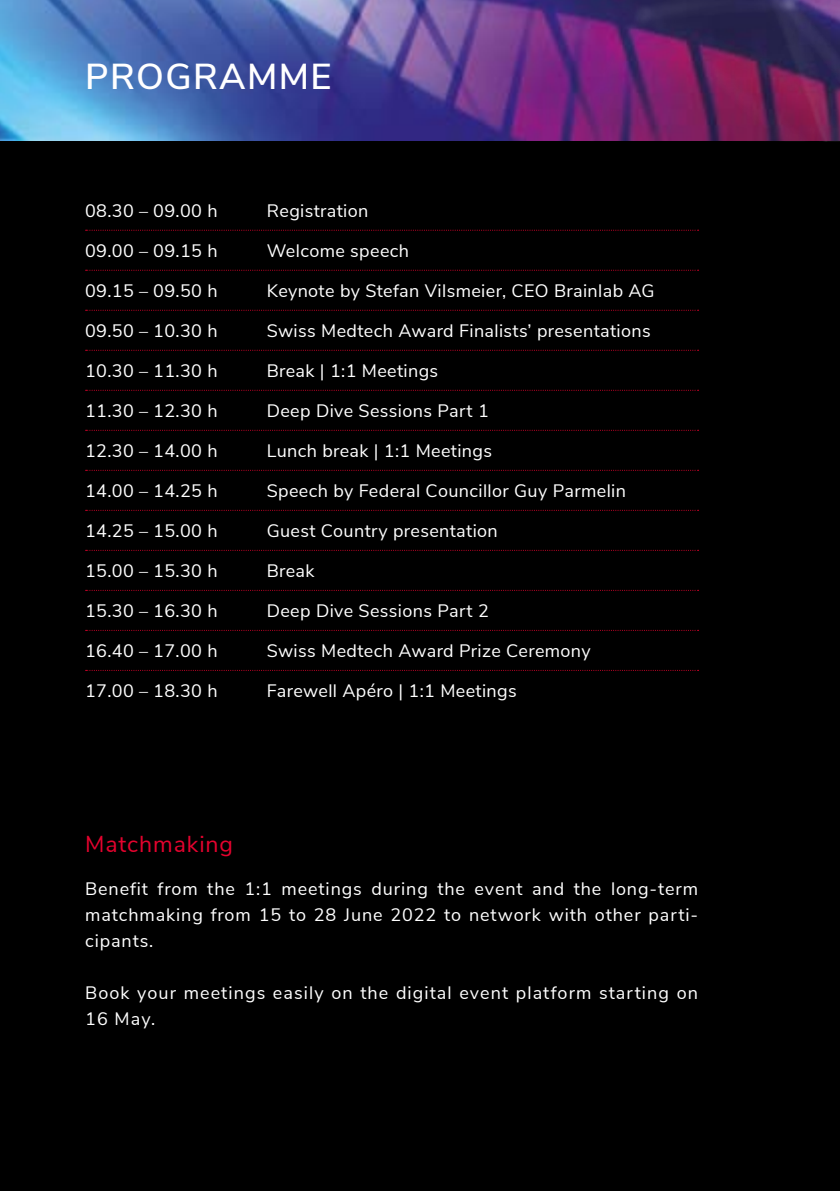
<style>
.page{position:relative;width:840px;height:1191px;background:#fff}
.page>*{position:absolute;margin:0;border:0;box-sizing:border-box;transform-origin:0 0}
.t1{font:600 36px "Nunito Sans";letter-spacing:.04em;color:#fff}
.t2{font:23px "Nunito Sans";letter-spacing:.04em;color:#e4032e}
.t3{font:18px/26px "Nunito Sans";letter-spacing:.02em;color:#fff;text-align:justify}
.t4{font:18px/26px "Nunito Sans";letter-spacing:.06em;color:#fff}
</style>
<div class="page">
<img style="left:0;top:0;width:157px;height:142px">
<div style="left:0;top:142px;width:839px;height:1049px;background:#000"></div>
<img style="left:839px;top:142px;width:1px;height:113px">
<img style="left:157px;top:0;width:682px;height:142px">
<svg style="left:86px;top:230px;width:612px;height:1px"></svg>
<svg style="left:86px;top:270px;width:612px;height:1px"></svg>
<svg style="left:86px;top:310px;width:612px;height:1px"></svg>
<svg style="left:86px;top:350px;width:612px;height:1px"></svg>
<svg style="left:86px;top:390px;width:612px;height:1px"></svg>
<svg style="left:86px;top:430px;width:612px;height:1px"></svg>
<svg style="left:86px;top:470px;width:612px;height:1px"></svg>
<svg style="left:86px;top:510px;width:612px;height:1px"></svg>
<svg style="left:86px;top:550px;width:612px;height:1px"></svg>
<svg style="left:86px;top:590px;width:612px;height:1px"></svg>
<svg style="left:86px;top:630px;width:612px;height:1px"></svg>
<svg style="left:86px;top:670px;width:612px;height:1px"></svg>
<h1 class="t1" style="left:85px;top:50px;width:248px">PROGRAMME</h1>
<p class="t3" style="left:85px;top:196px;width:134px">08.30 – 09.00 h</p>
<p class="t3" style="left:266px;top:196px;width:103px">Registration</p>
<p class="t3" style="left:85px;top:236px;width:134px">09.00 – 09.15 h</p>
<p class="t3" style="left:266px;top:236px;width:144px">Welcome speech</p>
<p class="t3" style="left:85px;top:276px;width:134px">09.15 – 09.50 h</p>
<p class="t3" style="left:266px;top:276px;width:389px">Keynote by Stefan Vilsmeier, CEO Brainlab AG</p>
<p class="t3" style="left:85px;top:316px;width:134px">09.50 – 10.30 h</p>
<p class="t3" style="left:266px;top:316px;width:385px">Swiss Medtech Award Finalists’ presentations</p>
<p class="t3" style="left:85px;top:356px;width:134px">10.30 – 11.30 h</p>
<p class="t3" style="left:266px;top:356px;width:173px">Break | 1:1 Meetings</p>
<p class="t3" style="left:85px;top:396px;width:134px">11.30 – 12.30 h</p>
<p class="t3" style="left:266px;top:396px;width:223px">Deep Dive Sessions Part 1</p>
<p class="t3" style="left:85px;top:436px;width:134px">12.30 – 14.00 h</p>
<p class="t3" style="left:266px;top:436px;width:227px">Lunch break | 1:1 Meetings</p>
<p class="t3" style="left:85px;top:476px;width:134px">14.00 – 14.25 h</p>
<p class="t3" style="left:266px;top:476px;width:360px">Speech by Federal Councillor Guy Parmelin</p>
<p class="t3" style="left:85px;top:516px;width:134px">14.25 – 15.00 h</p>
<p class="t3" style="left:266px;top:516px;width:232px">Guest Country presentation</p>
<p class="t3" style="left:85px;top:556px;width:134px">15.00 – 15.30 h</p>
<p class="t3" style="left:266px;top:556px;width:49px">Break</p>
<p class="t3" style="left:85px;top:596px;width:134px">15.30 – 16.30 h</p>
<p class="t3" style="left:266px;top:596px;width:223px">Deep Dive Sessions Part 2</p>
<p class="t3" style="left:85px;top:636px;width:134px">16.40 – 17.00 h</p>
<p class="t3" style="left:266px;top:636px;width:325px">Swiss Medtech Award Prize Ceremony</p>
<p class="t3" style="left:85px;top:676px;width:134px">17.00 – 18.30 h</p>
<p class="t3" style="left:266px;top:676px;width:251px">Farewell Apéro | 1:1 Meetings</p>
<p class="t2" style="left:85px;top:827px;width:149px">Matchmaking</p>
<p class="t3" style="left:85px;top:874px;width:614px">Benefit from the 1:1 meetings during the event and the long-term matchmaking from 15 to 28 June 2022 to network with other parti&shy;cipants.</p>
<p class="t4" style="left:85px;top:978px;width:614px">Book your meetings easily on the digital event platform starting on<br>16 May.</p>
</div>
